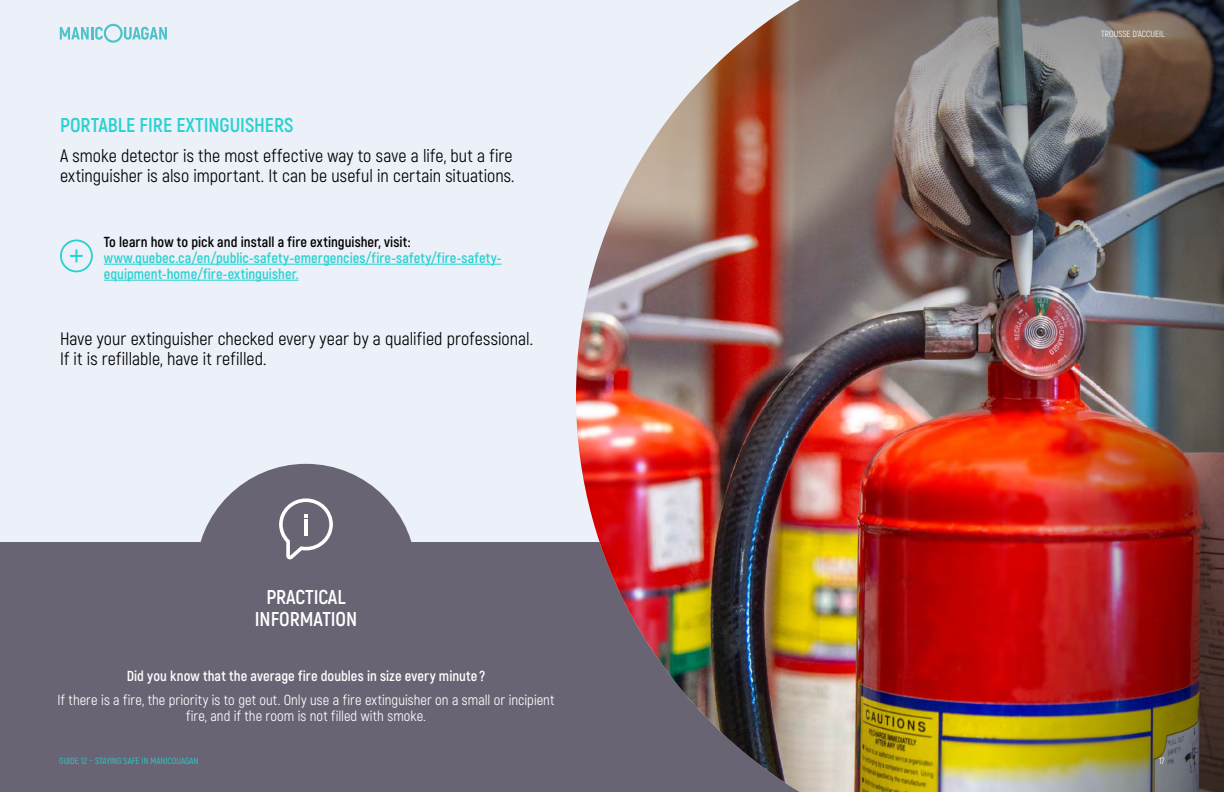
<style>
.page{position:relative;width:1224px;height:792px;background:#fff}
.page>*{position:absolute;margin:0;border:0;box-sizing:border-box;transform-origin:0 0}
.t1{font:700 20px "Akrobat";color:#28d2d1}
.t2{font:700 20px/22px "Akrobat";color:#fff;text-align:center}
.t3{font:18px/20px "Akrobat";letter-spacing:.005em;color:#000}
.t4{font:14.5px/16px "Akrobat";letter-spacing:.005em;color:#fff;text-align:center}
.t5{font:700 14.5px/16px "Akrobat";letter-spacing:.005em;color:#28d2d1}
.t6{font:700 14.5px "Akrobat";letter-spacing:.005em;color:#fff}
.t7{font:700 14.5px "Akrobat";color:#000}
.t8{font:9px "Akrobat";color:#28d2d1}
.t9{font:9px "Akrobat";color:#fff}
</style>
<div class="page">
<div style="left:0;top:0;width:866px;height:579px;background:#ecf0f8"></div>
<svg style="left:60px;top:24px;width:107px;height:19px"></svg>
<div style="left:0;top:542px;width:882px;height:250px;background:#696474"></div>
<div style="left:196px;top:464px;width:220px;height:220px;background:#696474;border-radius:50%"></div>
<svg style="left:70px;top:249px;width:13px;height:13px"></svg>
<div style="left:60px;top:240px;width:33px;height:32px;border:2px solid #28d2d1;border-radius:50%"></div>
<hr style="left:104px;top:264px;width:398px;height:1px;background:#28d2d1">
<hr style="left:104px;top:280px;width:195px;height:1px;background:#28d2d1">
<svg style="left:279px;top:498px;width:54px;height:61px"></svg>
<img style="left:576px;top:0;width:648px;height:792px">
<p class="t1" style="left:60px;top:113px;width:235px">PORTABLE FIRE EXTINGUISHERS</p>
<p class="t3" style="left:60px;top:146px;width:456px">A smoke detector is the most effective way to save a life, but a fire extinguisher is also important. It can be useful in certain situations.</p>
<p class="t7" style="left:104px;top:233px;width:308px">To learn how to pick and install a fire extinguisher, visit:</p>
<p class="t5" style="left:104px;top:250px;width:399px">www.quebec.ca/en/public-safety-emergencies/fire-safety/fire-safety&shy;equipment-home/fire-extinguisher.</p>
<p class="t3" style="left:60px;top:329px;width:475px">Have your extinguisher checked every year by a qualified professional.<br>If it is refillable, have it refilled.</p>
<p class="t2" style="left:255px;top:586px;width:104px">PRACTICAL<br>INFORMATION</p>
<p class="t6" style="left:127px;top:667px;width:360px">Did you know that the average fire doubles in size every minute ?</p>
<p class="t4" style="left:58px;top:692px;width:498px">If there is a fire, the priority is to get out. Only use a fire extinguisher on a small or incipient fire, and if the room is not filled with smoke.</p>
<p class="t9" style="left:1101px;top:29px;width:65px">TROUSSE D’ACCUEIL</p>
<p class="t8" style="left:59px;top:756px;width:141px">GUIDE 12 – STAYING SAFE IN MANICOUAGAN</p>
<p class="t9" style="left:1159px;top:756px;width:7px">17</p>
</div>
